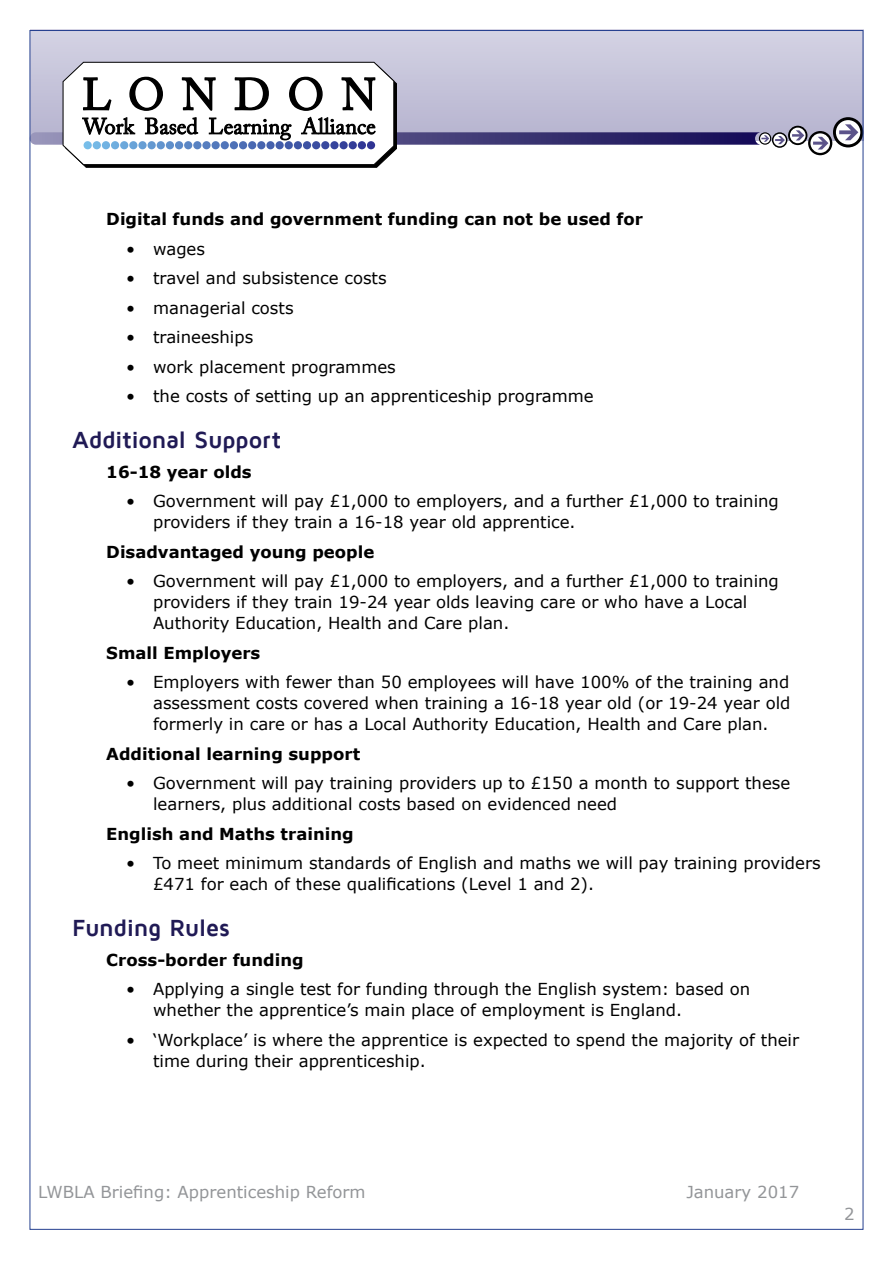
<style>
.page{position:relative;width:893px;height:1263px;background:#fff}
.page>*{position:absolute;margin:0;border:0;box-sizing:border-box;transform-origin:0 0}
.section{font:700 24px "Maven Pro";letter-spacing:-.02em;color:#201a55}
.bullet{font:16.5px/21px "Verdana";color:#000}
.Indent_bold{font:700 16.5px "Verdana";color:#000}
.indent{font:700 16.5px "Verdana";color:#000}
.t1{font:16.5px "Verdana";color:#939598}
</style>
<div class="page">
<div style="left:30px;top:30px;width:833px;height:110px;background:#d0cee1"></div>
<svg style="left:833px;top:117px;width:30px;height:30px"></svg>
<svg style="left:32px;top:61px;width:828px;height:107px"></svg>
<p class="indent" style="left:106px;top:208px;width:538px">Digital funds and government funding can not be used for</p>
<p class="bullet" style="left:126px;top:238px;width:80px">• wages</p>
<p class="bullet" style="left:126px;top:268px;width:262px">• travel and subsistence costs</p>
<p class="bullet" style="left:126px;top:297px;width:169px">• managerial costs</p>
<p class="bullet" style="left:126px;top:327px;width:129px">• traineeships</p>
<p class="bullet" style="left:126px;top:356px;width:271px">• work placement programmes</p>
<p class="bullet" style="left:126px;top:386px;width:469px">• the costs of setting up an apprenticeship programme</p>
<p class="section" style="left:72px;top:427px;width:210px">Additional Support</p>
<p class="Indent_bold" style="left:106px;top:460px;width:147px">16-18 year olds</p>
<p class="bullet" style="left:153px;top:490px;width:627px;text-indent:-27px">• Government will pay £1,000 to employers, and a further £1,000 to training providers if they train a 16-18 year old apprentice.</p>
<p class="Indent_bold" style="left:106px;top:540px;width:270px">Disadvantaged young people</p>
<p class="bullet" style="left:153px;top:570px;width:627px;text-indent:-27px">• Government will pay £1,000 to employers, and a further £1,000 to training providers if they train 19-24 year olds leaving care or who have a Local<br>Authority Education, Health and Care plan.</p>
<p class="Indent_bold" style="left:106px;top:641px;width:156px">Small Employers</p>
<p class="bullet" style="left:153px;top:671px;width:639px;text-align:justify;text-indent:-27px">• Employers with fewer than 50 employees will have 100% of the training and assessment costs covered when training a 16-18 year old (or 19-24 year old formerly in care or has a Local Authority Education, Health and Care plan.</p>
<p class="Indent_bold" style="left:106px;top:742px;width:255px">Additional learning support</p>
<p class="bullet" style="left:153px;top:772px;width:639px;text-indent:-27px">• Government will pay training providers up to £150 a month to support these learners, plus additional costs based on evidenced need</p>
<p class="Indent_bold" style="left:106px;top:822px;width:249px">English and Maths training</p>
<p class="bullet" style="left:153px;top:852px;width:669px;text-indent:-27px">• To meet minimum standards of English and maths we will pay training providers £471 for each of these qualifications (Level 1 and 2).</p>
<p class="section" style="left:72px;top:915px;width:159px">Funding Rules</p>
<p class="Indent_bold" style="left:106px;top:948px;width:199px">Cross-border funding</p>
<p class="bullet" style="left:153px;top:978px;width:599px;text-indent:-27px">• Applying a single test for funding through the English system: based on whether the apprentice’s main place of employment is England.</p>
<p class="bullet" style="left:153px;top:1029px;width:648px;text-indent:-27px">• ‘Workplace’ is where the apprentice is expected to spend the majority of their time during their apprenticeship.</p>
<p class="t1" style="left:38px;top:1181px;width:329px">LWBLA Briefing: Apprenticeship Reform</p>
<p class="t1" style="left:686px;top:1181px;width:114px">January 2017</p>
<p class="t1" style="left:844px;top:1203px;width:12px">2</p>
</div>
